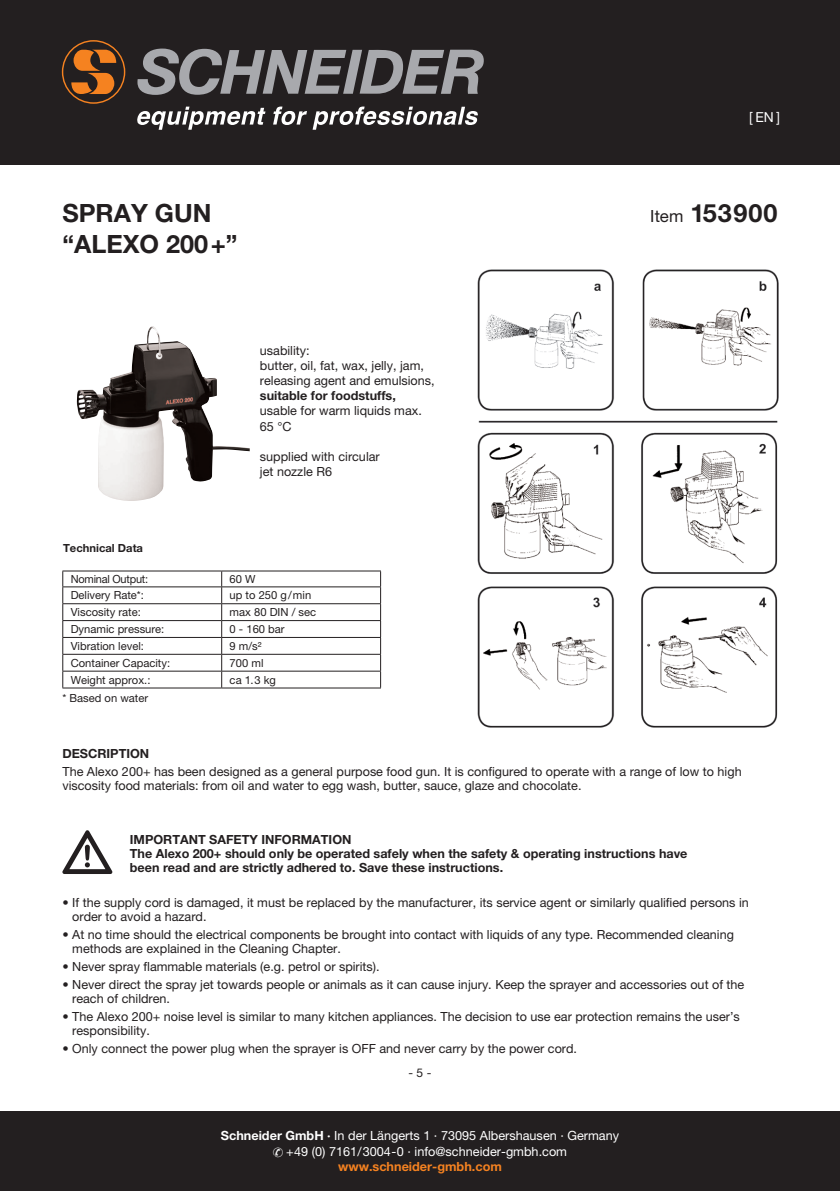
<style>
.page{position:relative;width:840px;height:1191px;background:#fff}
.page>*{position:absolute;margin:0;border:0;box-sizing:border-box;transform-origin:0 0}
.t1{font:700 25.2px/30.2px "Helvetica Neue LT Pro";color:#231f20}
.t2{font:13.8px "Helvetica Neue LT Pro";color:#fff}
.t3{font:12.6px/14px "Helvetica Neue LT Pro";color:#231f20}
.t4{font:700 12.6px/14px "Helvetica Neue LT Pro";color:#231f20}
.t5{font:12.6px/15.6px "Helvetica Neue LT Pro";color:#fff;text-align:center}
.t6{font:12px "Helvetica Neue LT Pro";color:#231f20}
.t7{font:11.2px "Helvetica Neue LT Pro";color:#231f20}
.t8{font:11.2px "Helvetica Neue LT Pro";letter-spacing:-.02em;color:#231f20}
.t9{font:700 11.2px "Helvetica Neue LT Pro";color:#231f20}
.s1{font-weight:400;font-size:16.8px}
.s2{font-weight:700}
.s3{font-weight:700;color:#f58220}
</style>
<div class="page">
<svg style="left:62px;top:830px;width:50px;height:44px"></svg>
<img style="left:477px;top:269px;width:302px;height:459px">
<hr style="left:62px;top:570px;width:159px;height:1px;background:#231f20">
<hr style="left:221px;top:570px;width:160px;height:1px;background:#231f20">
<hr style="left:62px;top:586px;width:159px;height:1px;background:#231f20">
<hr style="left:221px;top:586px;width:160px;height:1px;background:#231f20">
<hr style="left:62px;top:603px;width:159px;height:1px;background:#231f20">
<hr style="left:221px;top:603px;width:160px;height:1px;background:#231f20">
<hr style="left:62px;top:620px;width:159px;height:1px;background:#231f20">
<hr style="left:221px;top:620px;width:160px;height:1px;background:#231f20">
<hr style="left:62px;top:637px;width:159px;height:1px;background:#231f20">
<hr style="left:221px;top:637px;width:160px;height:1px;background:#231f20">
<hr style="left:62px;top:654px;width:159px;height:1px;background:#231f20">
<hr style="left:221px;top:654px;width:160px;height:1px;background:#231f20">
<hr style="left:62px;top:671px;width:159px;height:1px;background:#231f20">
<svg style="left:62px;top:571px;width:1px;height:116px"></svg>
<hr style="left:221px;top:671px;width:160px;height:1px;background:#231f20">
<svg style="left:221px;top:571px;width:1px;height:116px"></svg>
<svg style="left:380px;top:571px;width:1px;height:116px"></svg>
<hr style="left:62px;top:687px;width:159px;height:1px;background:#231f20">
<hr style="left:221px;top:687px;width:160px;height:1px;background:#231f20">
<div style="left:0;top:0;width:839px;height:164px;background:#231f20"></div>
<svg style="left:137px;top:107px;width:128px;height:23px"></svg>
<svg style="left:273px;top:107px;width:204px;height:23px"></svg>
<svg style="left:137px;top:48px;width:346px;height:47px"></svg>
<svg style="left:62px;top:40px;width:63px;height:64px"></svg>
<div style="left:0;top:1111px;width:839px;height:80px;background:#231f20"></div>
<img style="left:77px;top:326px;width:172px;height:175px">
<p class="t2" style="left:748px;top:109px;width:32px">[EN]</p>
<h1 class="t1" style="left:62px;top:198px;width:176px">SPRAY GUN “ALEXO 200+”</h1>
<h1 class="t1" style="left:650px;top:198px;width:129px"><span class="s1">Item</span> 153900</h1>
<p class="t9" style="left:63px;top:541px;width:81px">Technical Data</p>
<p class="t3" style="left:260px;top:343px;width:176px;line-height:15.2px">usability:<br>butter, oil, fat, wax, jelly, jam, releasing agent and emulsions,</p>
<p class="t4" style="left:260px;top:388px;width:137px">suitable for foodstuffs,</p>
<p class="t3" style="left:260px;top:403px;width:163px;line-height:15.2px">usable for warm liquids max.<br>65 °C</p>
<p class="t3" style="left:260px;top:448px;width:121px;line-height:15.2px">supplied with circular jet nozzle R6</p>
<p class="t8" style="left:71px;top:572px;width:79px">Nominal Output:</p>
<p class="t7" style="left:229px;top:572px;width:27px">60 W</p>
<p class="t7" style="left:71px;top:588px;width:75px">Delivery Rate*:</p>
<p class="t7" style="left:229px;top:588px;width:83px">up to 250 g/min</p>
<p class="t7" style="left:71px;top:605px;width:72px">Viscosity rate:</p>
<p class="t7" style="left:229px;top:605px;width:88px">max 80 DIN / sec</p>
<p class="t7" style="left:71px;top:622px;width:95px">Dynamic pressure:</p>
<p class="t7" style="left:229px;top:622px;width:56px">0 - 160 bar</p>
<p class="t7" style="left:71px;top:639px;width:75px">Vibration level:</p>
<p class="t7" style="left:229px;top:639px;width:33px">9 m/s²</p>
<p class="t7" style="left:71px;top:656px;width:101px">Container Capacity:</p>
<p class="t7" style="left:229px;top:656px;width:35px">700 ml</p>
<p class="t7" style="left:71px;top:673px;width:81px">Weight approx.:</p>
<p class="t7" style="left:229px;top:673px;width:48px">ca 1.3 kg</p>
<p class="t7" style="left:62px;top:691px;width:87px">* Based on water</p>
<p class="t4" style="left:62px;top:746px;width:88px">DESCRIPTION</p>
<p class="t3" style="left:62px;top:764px;width:680px">The Alexo 200+ has been designed as a general purpose food gun. It is configured to operate with a range of low to high viscosity food materials: from oil and water to egg wash, butter, sauce, glaze and chocolate.</p>
<p class="t4" style="left:130px;top:831px;width:559px">IMPORTANT SAFETY INFORMATION<br>The Alexo 200+ should only be operated safely when the safety &amp; operating instructions have been read and are strictly adhered to. Save these instructions.</p>
<p class="t3" style="left:72px;top:896px;width:677px;text-indent:-10px">• If the supply cord is damaged, it must be replaced by the manufacturer, its service agent or similarly qualified persons in order to avoid a hazard.</p>
<p class="t3" style="left:72px;top:927px;width:662px;text-indent:-10px">• At no time should the electrical components be brought into contact with liquids of any type. Recommended cleaning methods are explained in the Cleaning Chapter.</p>
<p class="t3" style="left:62px;top:959px;width:318px">• Never spray flammable materials (e.g. petrol or spirits).</p>
<p class="t3" style="left:72px;top:977px;width:673px;text-indent:-10px">• Never direct the spray jet towards people or animals as it can cause injury. Keep the sprayer and accessories out of the reach of children.</p>
<p class="t3" style="left:72px;top:1009px;width:668px;text-indent:-10px">• The Alexo 200+ noise level is similar to many kitchen appliances. The decision to use ear protection remains the user’s responsibility.</p>
<p class="t3" style="left:62px;top:1041px;width:516px">• Only connect the power plug when the sprayer is OFF and never carry by the power cord.</p>
<p class="t6" style="left:408px;top:1065px;width:24px">- 5 -</p>
<p class="t5" style="left:221px;top:1127px;width:399px"><span class="s2">Schneider GmbH ·</span> In der Längerts 1 · 73095 Albershausen · Germany ✆ +49 (0) 7161/3004-0 · info@schneider-gmbh.com <span class="s3">www.schneider-gmbh.com</span></p>
</div>
